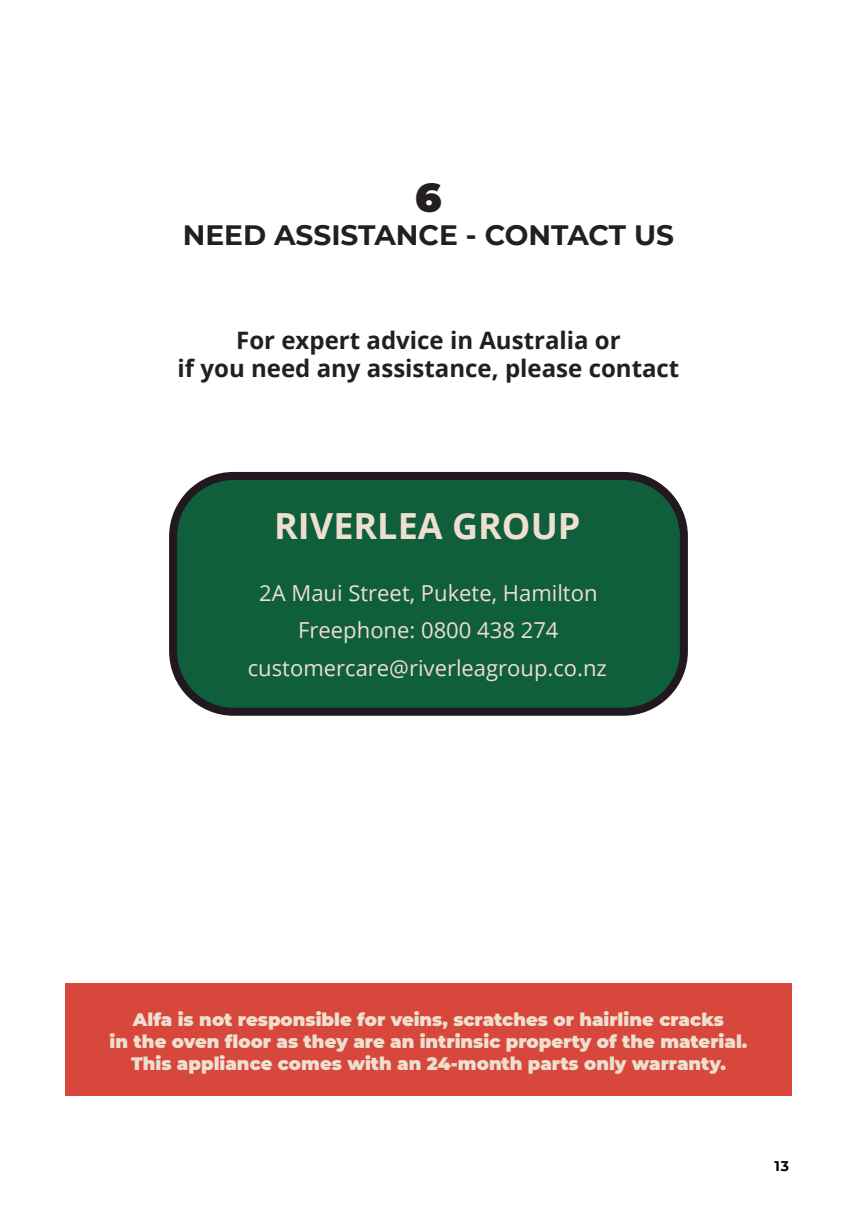
<style>
.page{position:relative;width:857px;height:1225px;background:#fff}
.page>*{position:absolute;margin:0;border:0;box-sizing:border-box;transform-origin:0 0}
.t1{font:900 40px "Montserrat";color:#231f20}
.t2{font:700 36px "Open Sans";color:#eedfcf}
.t3{font:700 28px "Montserrat";color:#231f20}
.t4{font:700 24px/28.8px "Open Sans";color:#231f20;text-align:center}
.t5{font:22px/37.8px "Open Sans";color:#eedfcf;text-align:center}
.t6{font:900 18px/21.6px "Montserrat";color:#eedfcf;text-align:center}
.t7{font:700 14px "Montserrat";color:#000}
</style>
<div class="page">
<div style="left:65px;top:983px;width:726px;height:112px;background:#d7473b"></div>
<div style="left:173px;top:476px;width:510px;height:235px;background:#0f5e3c;border-radius:60px"></div>
<div style="left:169px;top:472px;width:518px;height:243px;border:8px solid #221821;border-radius:60px"></div>
<h1 class="t1" style="left:415px;top:167px;width:28px">6</h1>
<h3 class="t3" style="left:183px;top:215px;width:492px">NEED ASSISTANCE - CONTACT US</h3>
<h3 class="t4" style="left:177px;top:325px;width:503px">For expert advice in Australia or<br>if you need any assistance, please contact</h3>
<h2 class="t2" style="left:274px;top:500px;width:308px">RIVERLEA GROUP</h2>
<p class="t5" style="left:248px;top:573px;width:360px">2A Maui Street, Pukete, Hamilton<br>Freephone: 0800 438 274 customercare@riverleagroup.co.nz</p>
<p class="t6" style="left:109px;top:1008px;width:639px">Alfa is not responsible for veins, scratches or hairline cracks<br>in the oven floor as they are an intrinsic property of the material.<br>This appliance comes with an 24-month parts only warranty.</p>
<p class="t7" style="left:774px;top:1156px;width:16px">13</p>
</div>
